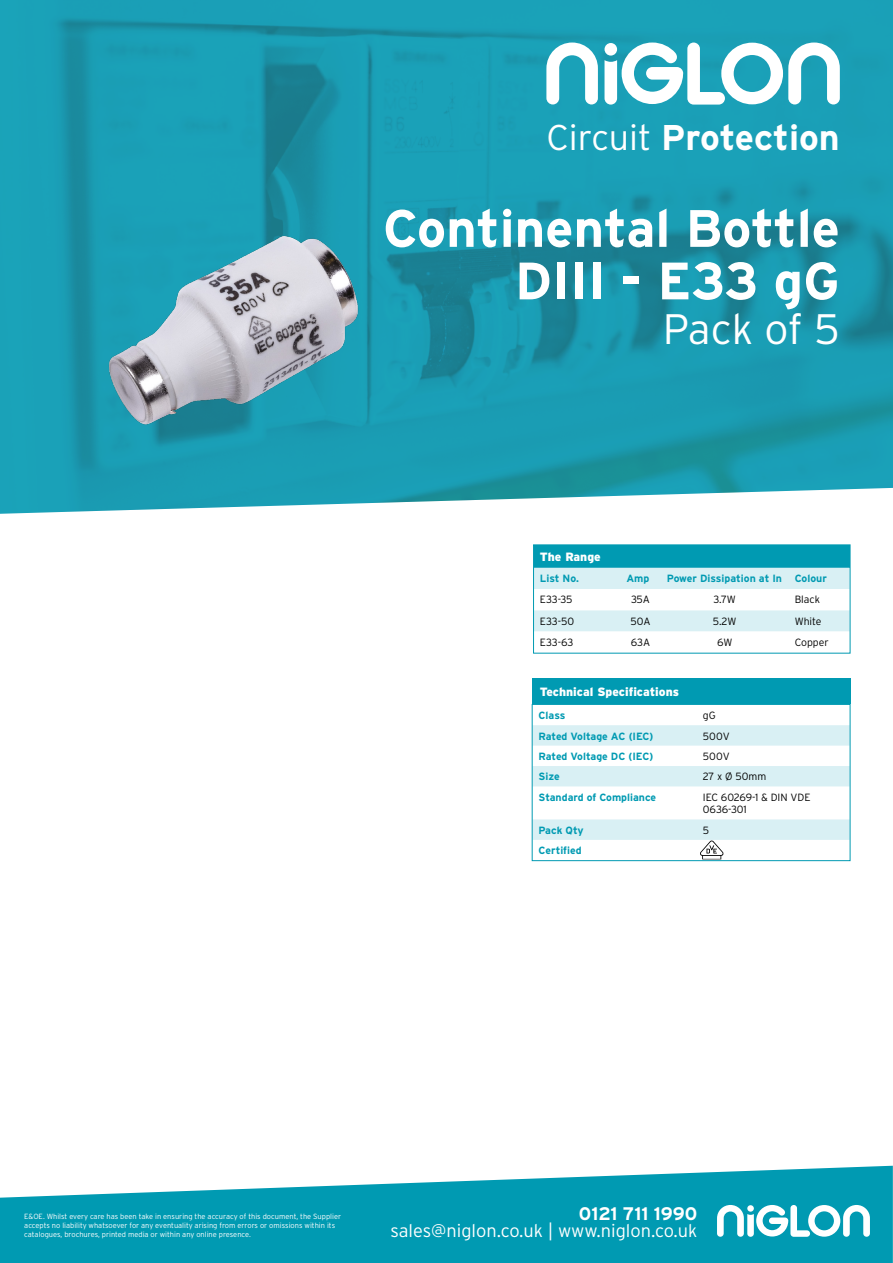
<style>
.page{position:relative;width:893px;height:1263px;background:#fff}
.page>*{position:absolute;margin:0;border:0;box-sizing:border-box;transform-origin:0 0}
.t1{font:700 52.5px/52.5px "Interstate";color:#fff;text-align:right}
.t2{font:300 42.6px "Interstate";letter-spacing:-.01em;color:#fff}
.t3{font:700 35.7px "Interstate";color:#fff}
.t4{font:300 18.15px "Interstate";color:#fff}
.t5{font:700 18.15px "Interstate";color:#fff}
.t6{font:900 12px "Interstate";color:#fff}
.t7{font:700 10.5px "Interstate";color:#009ab2}
.t8{font:300 10.5px/12.6px "Interstate";color:#000}
.t9{font:300 7.5px/9px "Interstate";color:#fff}
.s1{font-weight:300}
</style>
<div class="page">
<svg style="left:0;top:1166px;width:893px;height:97px;fill:#009ab2"></svg>
<svg style="left:717px;top:1205px;width:153px;height:32px"></svg>
<img style="left:0;top:0;width:893px;height:514px">
<svg style="left:546px;top:43px;width:52px;height:61px"></svg>
<svg style="left:604px;top:43px;width:236px;height:62px"></svg>
<img style="left:82px;top:214px;width:301px;height:249px">
<div style="left:532px;top:679px;width:318px;height:25px;background:#009ab2"></div>
<div style="left:534px;top:545px;width:316px;height:23px;background:#009ab2"></div>
<svg style="left:535px;top:568px;width:313px;height:64px"></svg>
<div style="left:533px;top:544px;width:317px;height:109px;border:1px solid #009ab2"></div>
<svg style="left:531px;top:704px;width:320px;height:157px"></svg>
<svg style="left:533px;top:705px;width:317px;height:154px"></svg>
<h3 class="t3" style="left:546px;top:118px;width:295px"><span class="s1">Circuit</span> Protection</h3>
<h1 class="t1" style="left:383px;top:202px;width:458px">Continental Bottle<br>DIII - E33 gG</h1>
<h2 class="t2" style="left:663px;top:305px;width:179px">Pack of 5</h2>
<h3 class="t6" style="left:540px;top:550px;width:62px">The Range</h3>
<h3 class="t7" style="left:540px;top:573px;width:40px">List No.</h3>
<h3 class="t7" style="left:626px;top:573px;width:25px">Amp</h3>
<h3 class="t7" style="left:667px;top:573px;width:162px">Power Dissipation at In Colour</h3>
<h3 class="t8" style="left:540px;top:593px;width:34px">E33-35</h3>
<h3 class="t8" style="left:631px;top:593px;width:21px">35A</h3>
<h3 class="t8" style="left:713px;top:593px;width:24px">3.7W</h3>
<h3 class="t8" style="left:795px;top:593px;width:27px">Black</h3>
<h3 class="t8" style="left:540px;top:615px;width:36px">E33-50</h3>
<h3 class="t8" style="left:630px;top:615px;width:22px">50A</h3>
<h3 class="t8" style="left:713px;top:615px;width:25px">5.2W</h3>
<h3 class="t8" style="left:795px;top:615px;width:28px">White</h3>
<h3 class="t8" style="left:540px;top:636px;width:35px">E33-63</h3>
<h3 class="t8" style="left:631px;top:636px;width:21px">63A</h3>
<h3 class="t8" style="left:717px;top:636px;width:17px">6W</h3>
<h3 class="t8" style="left:795px;top:636px;width:36px">Copper</h3>
<h3 class="t6" style="left:540px;top:685px;width:141px">Technical Specifications</h3>
<h3 class="t7" style="left:539px;top:710px;width:28px">Class</h3>
<h3 class="t8" style="left:703px;top:709px;width:14px">gG</h3>
<h3 class="t7" style="left:539px;top:730px;width:116px">Rated Voltage AC (IEC)</h3>
<h3 class="t8" style="left:703px;top:729px;width:28px">500V</h3>
<h3 class="t7" style="left:539px;top:750px;width:116px">Rated Voltage DC (IEC)</h3>
<h3 class="t8" style="left:703px;top:750px;width:28px">500V</h3>
<h3 class="t7" style="left:539px;top:771px;width:23px">Size</h3>
<h3 class="t8" style="left:703px;top:770px;width:65px">27 x Ø 50mm</h3>
<h3 class="t7" style="left:539px;top:791px;width:119px">Standard of Compliance</h3>
<h3 class="t8" style="left:703px;top:791px;width:109px">IEC 60269-1 &amp; DIN VDE<br>0636-301</h3>
<h3 class="t7" style="left:539px;top:824px;width:47px">Pack Qty</h3>
<h3 class="t8" style="left:703px;top:824px;width:8px">5</h3>
<h3 class="t7" style="left:539px;top:845px;width:45px">Certified</h3>
<p class="t9" style="left:24px;top:1211px;width:318px">E&amp;OE. Whilst every care has been take in ensuring the accuracy of this document, the Supplier accepts no liability whatsoever for any eventuality arising from errors or omissions within its catalogues, brochures, printed media or within any online presence.</p>
<h3 class="t5" style="left:579px;top:1203px;width:120px">0121 711 1990</h3>
<h3 class="t4" style="left:390px;top:1220px;width:308px">sales@niglon.co.uk | www.niglon.co.uk</h3>
</div>
